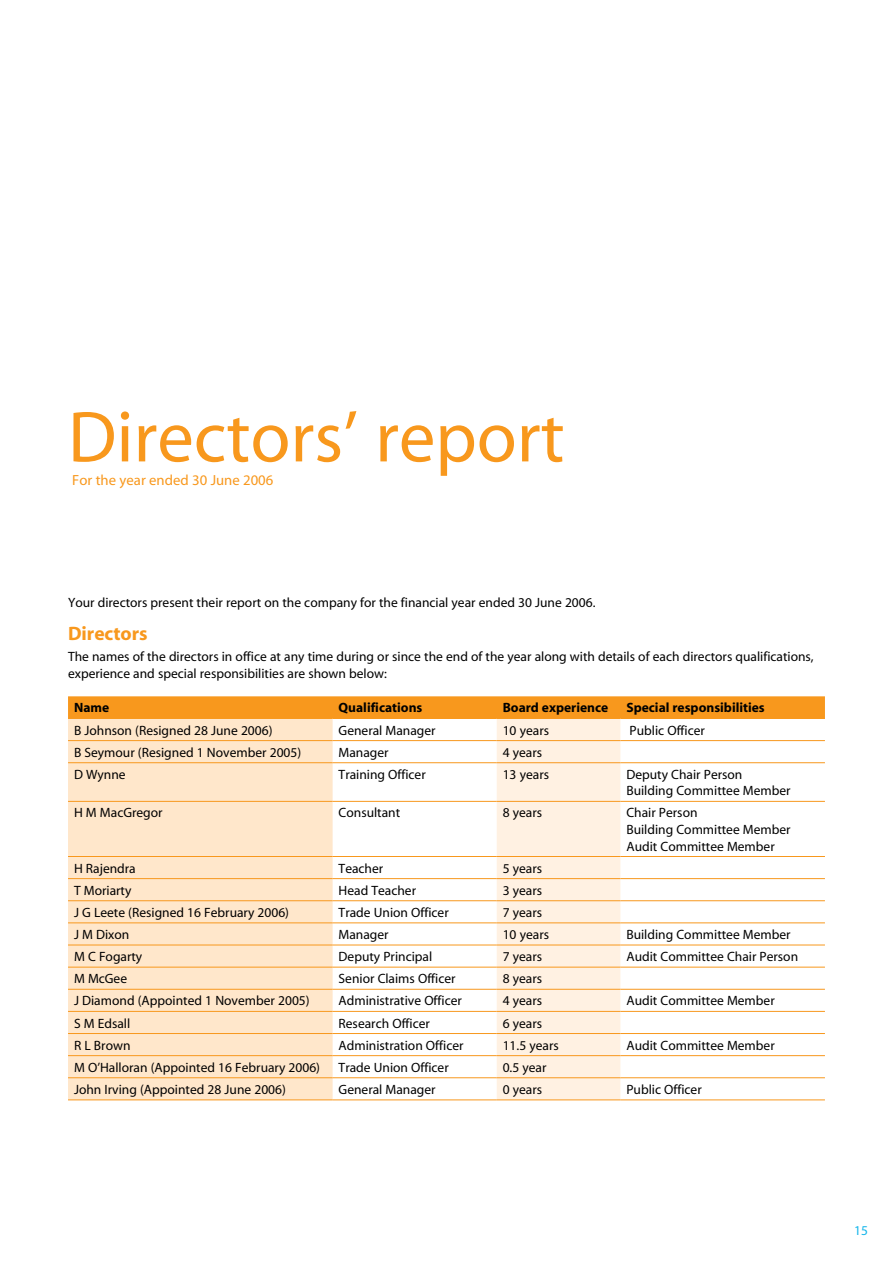
<style>
.page{position:relative;width:893px;height:1263px;background:#fff}
.page>*{position:absolute;margin:0;border:0;box-sizing:border-box;transform-origin:0 0}
.t1{font:72.75px "Myriad";color:#f8981d}
.t2{font:700 19.5px "Myriad";color:#f8981d}
.t3{font:14.7px "Myriad";color:#f8981d}
.t4{font:13.5px/16.5px "Myriad";color:#000}
.t5{font:700 13.5px "Myriad";color:#000}
.t6{font:13.5px "Myriad";color:#13b5ea}
</style>
<div class="page">
<div style="left:68px;top:696px;width:757px;height:22px;background:#f8981d"></div>
<div style="left:68px;top:719px;width:265px;height:381px;background:#ffe7cb"></div>
<div style="left:497px;top:719px;width:123px;height:381px;background:#fff1e2"></div>
<hr style="left:68px;top:718px;width:265px;height:1px;background:#f8981d">
<hr style="left:333px;top:718px;width:164px;height:1px;background:#f8981d">
<hr style="left:497px;top:718px;width:123px;height:1px;background:#f8981d">
<hr style="left:620px;top:718px;width:205px;height:1px;background:#f8981d">
<hr style="left:68px;top:740px;width:265px;height:1px;background:#f8981d">
<hr style="left:333px;top:740px;width:164px;height:1px;background:#f8981d">
<hr style="left:497px;top:740px;width:123px;height:1px;background:#f8981d">
<hr style="left:620px;top:740px;width:205px;height:1px;background:#f8981d">
<hr style="left:68px;top:762px;width:265px;height:1px;background:#f8981d">
<hr style="left:333px;top:762px;width:164px;height:1px;background:#f8981d">
<hr style="left:497px;top:762px;width:123px;height:1px;background:#f8981d">
<hr style="left:620px;top:762px;width:205px;height:1px;background:#f8981d">
<hr style="left:68px;top:801px;width:265px;height:1px;background:#f8981d">
<hr style="left:333px;top:801px;width:164px;height:1px;background:#f8981d">
<hr style="left:497px;top:801px;width:123px;height:1px;background:#f8981d">
<hr style="left:620px;top:801px;width:205px;height:1px;background:#f8981d">
<hr style="left:68px;top:856px;width:265px;height:1px;background:#f8981d">
<hr style="left:333px;top:856px;width:164px;height:1px;background:#f8981d">
<hr style="left:497px;top:856px;width:123px;height:1px;background:#f8981d">
<hr style="left:620px;top:856px;width:205px;height:1px;background:#f8981d">
<hr style="left:68px;top:878px;width:265px;height:1px;background:#f8981d">
<hr style="left:333px;top:878px;width:164px;height:1px;background:#f8981d">
<hr style="left:497px;top:878px;width:123px;height:1px;background:#f8981d">
<hr style="left:620px;top:878px;width:205px;height:1px;background:#f8981d">
<hr style="left:68px;top:900px;width:265px;height:1px;background:#f8981d">
<hr style="left:333px;top:900px;width:164px;height:1px;background:#f8981d">
<hr style="left:497px;top:900px;width:123px;height:1px;background:#f8981d">
<hr style="left:620px;top:900px;width:205px;height:1px;background:#f8981d">
<hr style="left:68px;top:923px;width:265px;height:1px;background:#f8981d">
<hr style="left:333px;top:923px;width:164px;height:1px;background:#f8981d">
<hr style="left:497px;top:923px;width:123px;height:1px;background:#f8981d">
<hr style="left:620px;top:923px;width:205px;height:1px;background:#f8981d">
<hr style="left:68px;top:945px;width:265px;height:1px;background:#f8981d">
<hr style="left:333px;top:945px;width:164px;height:1px;background:#f8981d">
<hr style="left:497px;top:945px;width:123px;height:1px;background:#f8981d">
<hr style="left:620px;top:945px;width:205px;height:1px;background:#f8981d">
<hr style="left:68px;top:967px;width:265px;height:1px;background:#f8981d">
<hr style="left:333px;top:967px;width:164px;height:1px;background:#f8981d">
<hr style="left:497px;top:967px;width:123px;height:1px;background:#f8981d">
<hr style="left:620px;top:967px;width:205px;height:1px;background:#f8981d">
<hr style="left:68px;top:989px;width:265px;height:1px;background:#f8981d">
<hr style="left:333px;top:989px;width:164px;height:1px;background:#f8981d">
<hr style="left:497px;top:989px;width:123px;height:1px;background:#f8981d">
<hr style="left:620px;top:989px;width:205px;height:1px;background:#f8981d">
<hr style="left:68px;top:1011px;width:265px;height:1px;background:#f8981d">
<hr style="left:333px;top:1011px;width:164px;height:1px;background:#f8981d">
<hr style="left:497px;top:1011px;width:123px;height:1px;background:#f8981d">
<hr style="left:620px;top:1011px;width:205px;height:1px;background:#f8981d">
<hr style="left:68px;top:1033px;width:265px;height:1px;background:#f8981d">
<hr style="left:333px;top:1033px;width:164px;height:1px;background:#f8981d">
<hr style="left:497px;top:1033px;width:123px;height:1px;background:#f8981d">
<hr style="left:620px;top:1033px;width:205px;height:1px;background:#f8981d">
<hr style="left:68px;top:1055px;width:265px;height:1px;background:#f8981d">
<hr style="left:333px;top:1055px;width:164px;height:1px;background:#f8981d">
<hr style="left:497px;top:1055px;width:123px;height:1px;background:#f8981d">
<hr style="left:620px;top:1055px;width:205px;height:1px;background:#f8981d">
<hr style="left:68px;top:1077px;width:265px;height:1px;background:#f8981d">
<hr style="left:333px;top:1077px;width:164px;height:1px;background:#f8981d">
<hr style="left:497px;top:1077px;width:123px;height:1px;background:#f8981d">
<hr style="left:620px;top:1077px;width:205px;height:1px;background:#f8981d">
<hr style="left:68px;top:1100px;width:265px;height:1px;background:#f8981d">
<hr style="left:333px;top:1100px;width:164px;height:1px;background:#f8981d">
<hr style="left:497px;top:1100px;width:123px;height:1px;background:#f8981d">
<hr style="left:620px;top:1100px;width:205px;height:1px;background:#f8981d">
<h1 class="t1" style="left:68px;top:401px;width:498px">Directors’ report</h1>
<p class="t3" style="left:72px;top:473px;width:203px">For the year ended 30 June 2006</p>
<p class="t4" style="left:68px;top:595px;width:529px">Your directors present their report on the company for the financial year ended 30 June 2006.</p>
<h2 class="t2" style="left:68px;top:624px;width:81px">Directors</h2>
<p class="t4" style="left:68px;top:649px;width:747px">The names of the directors in office at any time during or since the end of the year along with details of each directors qualifications, experience and special responsibilities are shown below:</p>
<p class="t5" style="left:74px;top:701px;width:37px">Name</p>
<p class="t5" style="left:339px;top:701px;width:85px">Qualifications</p>
<p class="t5" style="left:503px;top:701px;width:107px">Board experience</p>
<p class="t5" style="left:626px;top:701px;width:140px">Special responsibilities</p>
<p class="t4" style="left:74px;top:722px;width:200px">B Johnson (Resigned 28 June 2006)</p>
<p class="t4" style="left:339px;top:722px;width:99px">General Manager</p>
<p class="t4" style="left:503px;top:722px;width:48px">10 years</p>
<p class="t4" style="left:630px;top:722px;width:77px">Public Officer</p>
<p class="t4" style="left:74px;top:744px;width:229px">B Seymour (Resigned 1 November 2005)</p>
<p class="t4" style="left:339px;top:744px;width:52px">Manager</p>
<p class="t4" style="left:503px;top:744px;width:41px">4 years</p>
<p class="t4" style="left:74px;top:767px;width:53px">D Wynne</p>
<p class="t4" style="left:339px;top:767px;width:89px">Training Officer</p>
<p class="t4" style="left:503px;top:767px;width:48px">13 years</p>
<p class="t4" style="left:626px;top:767px;width:166px">Deputy Chair Person<br>Building Committee Member</p>
<p class="t4" style="left:74px;top:805px;width:90px">H M MacGregor</p>
<p class="t4" style="left:339px;top:805px;width:63px">Consultant</p>
<p class="t4" style="left:503px;top:805px;width:41px">8 years</p>
<p class="t4" style="left:626px;top:805px;width:166px">Chair Person<br>Building Committee Member<br>Audit Committee Member</p>
<p class="t4" style="left:74px;top:860px;width:63px">H Rajendra</p>
<p class="t4" style="left:339px;top:860px;width:46px">Teacher</p>
<p class="t4" style="left:503px;top:860px;width:41px">5 years</p>
<p class="t4" style="left:74px;top:882px;width:59px">T Moriarty</p>
<p class="t4" style="left:339px;top:882px;width:79px">Head Teacher</p>
<p class="t4" style="left:503px;top:882px;width:41px">3 years</p>
<p class="t4" style="left:74px;top:905px;width:217px">J G Leete (Resigned 16 February 2006)</p>
<p class="t4" style="left:339px;top:905px;width:112px">Trade Union Officer</p>
<p class="t4" style="left:503px;top:905px;width:41px">7 years</p>
<p class="t4" style="left:74px;top:927px;width:57px">J M Dixon</p>
<p class="t4" style="left:339px;top:927px;width:52px">Manager</p>
<p class="t4" style="left:503px;top:927px;width:48px">10 years</p>
<p class="t4" style="left:626px;top:927px;width:166px">Building Committee Member</p>
<p class="t4" style="left:74px;top:949px;width:70px">M C Fogarty</p>
<p class="t4" style="left:339px;top:949px;width:95px">Deputy Principal</p>
<p class="t4" style="left:503px;top:949px;width:41px">7 years</p>
<p class="t4" style="left:626px;top:949px;width:173px">Audit Committee Chair Person</p>
<p class="t4" style="left:74px;top:971px;width:55px">M McGee</p>
<p class="t4" style="left:339px;top:971px;width:119px">Senior Claims Officer</p>
<p class="t4" style="left:503px;top:971px;width:41px">8 years</p>
<p class="t4" style="left:74px;top:993px;width:237px">J Diamond (Appointed 1 November 2005)</p>
<p class="t4" style="left:339px;top:993px;width:125px">Administrative Officer</p>
<p class="t4" style="left:503px;top:993px;width:41px">4 years</p>
<p class="t4" style="left:626px;top:993px;width:150px">Audit Committee Member</p>
<p class="t4" style="left:74px;top:1015px;width:58px">S M Edsall</p>
<p class="t4" style="left:339px;top:1015px;width:93px">Research Officer</p>
<p class="t4" style="left:503px;top:1015px;width:41px">6 years</p>
<p class="t4" style="left:74px;top:1037px;width:58px">R L Brown</p>
<p class="t4" style="left:339px;top:1037px;width:126px">Administration Officer</p>
<p class="t4" style="left:503px;top:1037px;width:58px">11.5 years</p>
<p class="t4" style="left:626px;top:1037px;width:150px">Audit Committee Member</p>
<p class="t4" style="left:74px;top:1059px;width:248px">M O’Halloran (Appointed 16 February 2006)</p>
<p class="t4" style="left:339px;top:1059px;width:112px">Trade Union Officer</p>
<p class="t4" style="left:503px;top:1059px;width:45px">0.5 year</p>
<p class="t4" style="left:74px;top:1082px;width:213px">John Irving (Appointed 28 June 2006)</p>
<p class="t4" style="left:339px;top:1082px;width:99px">General Manager</p>
<p class="t4" style="left:503px;top:1082px;width:41px">0 years</p>
<p class="t4" style="left:626px;top:1082px;width:77px">Public Officer</p>
<p class="t6" style="left:854px;top:1223px;width:15px">15</p>
</div>
